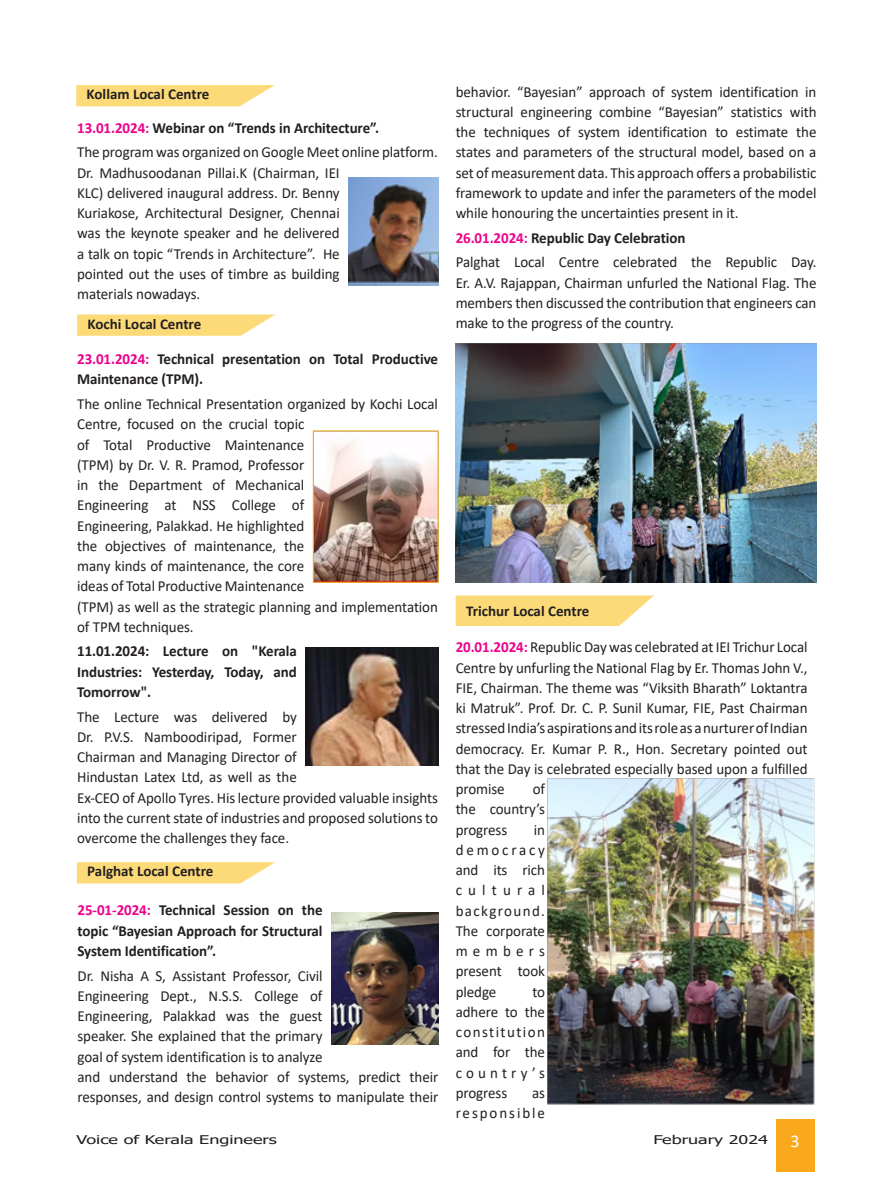
<style>
.page{position:relative;width:893px;height:1191px;background:#fff}
.page>*{position:absolute;margin:0;border:0;box-sizing:border-box;transform-origin:0 0}
.t1{font:15.3px/20.2px "Calibri";letter-spacing:-.005em;color:#231f20;text-align:justify}
.t2{font:700 15.3px/20.2px "Calibri";letter-spacing:-.005em;color:#231f20;text-align:justify}
.t3{font:15.3px/20.2px "Calibri";letter-spacing:.13em;color:#231f20;text-align:right}
.t4{font:700 15px "Calibri";color:#231f20}
.t5{font:12px "Tahoma";color:#231f20;scale:1.5 1}
.s1{font-weight:700;color:#ed028c}
.s2{font-weight:700}
.s3{color:#ed028c}
.s4{font-family:"Calibri";font-size:18px;color:#fff}
</style>
<div class="page">
<svg style="left:76px;top:85px;width:199px;height:21px;background:#fcdd84"></svg>
<svg style="left:77px;top:314px;width:199px;height:22px;background:#fcde88"></svg>
<svg style="left:456px;top:595px;width:198px;height:31px;background:#fcdd85"></svg>
<svg style="left:77px;top:862px;width:198px;height:21px;background:#fcdd84"></svg>
<img style="left:348px;top:177px;width:90px;height:108px">
<img style="left:315px;top:440px;width:121px;height:141px">
<div style="left:313px;top:430px;width:125px;height:153px;border:1px solid #f9a91b"></div>
<img style="left:305px;top:648px;width:133px;height:117px">
<img style="left:547px;top:778px;width:268px;height:327px">
<img style="left:331px;top:912px;width:107px;height:132px">
<img style="left:456px;top:343px;width:361px;height:239px">
<div style="left:776px;top:1119px;width:38px;height:53px;background:#f9a91b"></div>
<p class="t4" style="left:87px;top:84px;width:124px">Kollam Local Centre</p>
<p class="t1" style="left:77px;top:115px;width:362px;line-height:24.6px"><span class="s1">13.01.2024:</span> <span class="s2">Webinar on “Trends in Architecture”.<br></span>The program was organized on Google Meet online platform.</p>
<p class="t1" style="left:77px;top:162px;width:264px">Dr. Madhusoodanan Pillai.K (Chairman, IEI KLC) delivered inaugural address. Dr. Benny Kuriakose, Architectural Designer, Chennai was the keynote speaker and he delivered a talk on topic “Trends in Architecture”. He pointed out the uses of timbre as building materials nowadays.</p>
<p class="t4" style="left:87px;top:313px;width:115px">Kochi Local Centre</p>
<p class="t1" style="left:456px;top:81px;width:362px">behavior. “Bayesian” approach of system identification in structural engineering combine “Bayesian” statistics with the techniques of system identification to estimate the states and parameters of the structural model, based on a set of measurement data. This approach offers a probabilistic framework to update and infer the parameters of the model while honouring the uncertainties present in it.</p>
<p class="t1" style="left:456px;top:225px;width:362px;line-height:24.6px"><span class="s1">26.01.2024:</span> <span class="s2">Republic Day Celebration<br></span>Palghat Local Centre celebrated the Republic Day.</p>
<p class="t1" style="left:456px;top:272px;width:362px">Er. A.V. Rajappan, Chairman unfurled the National Flag. The members then discussed the contribution that engineers can make to the progress of the country.</p>
<p class="t2" style="left:77px;top:349px;width:362px"><span class="s3">23.01.2024:</span> Technical presentation on Total Productive<br>Maintenance (TPM).</p>
<p class="t1" style="left:77px;top:393px;width:362px;text-align:left">The online Technical Presentation organized by Kochi Local Centre, focused on the crucial topic<br>of Total Productive Maintenance<br>(TPM) by Dr. V. R. Pramod, Professor<br>in the Department of Mechanical<br>Engineering at NSS College of<br>Engineering, Palakkad. He highlighted<br>the objectives of maintenance, the<br>many kinds of maintenance, the core<br>ideas of Total Productive Maintenance<br>(TPM) as well as the strategic planning and implementation of TPM techniques.</p>
<p class="t2" style="left:77px;top:641px;width:221px">11.01.2024: Lecture on "Kerala Industries: Yesterday, Today, and Tomorrow".</p>
<p class="t1" style="left:77px;top:706px;width:362px;text-align:left">The Lecture was delivered by<br>Dr. P.V.S. Namboodiripad, Former<br>Chairman and Managing Director of<br>Hindustan Latex Ltd, as well as the<br>Ex-CEO of Apollo Tyres. His lecture provided valuable insights into the current state of industries and proposed solutions to overcome the challenges they face.</p>
<p class="t4" style="left:466px;top:600px;width:125px">Trichur Local Centre</p>
<p class="t1" style="left:456px;top:637px;width:353px"><span class="s1">20.01.2024:</span> Republic Day was celebrated at IEI Trichur Local Centre by unfurling the National Flag by Er. Thomas John V., FIE, Chairman. The theme was “Viksith Bharath” Loktantra ki Matruk”. Prof. Dr. C. P. Sunil Kumar, FIE, Past Chairman stressed India’s aspirations and its role as a nurturer of Indian democracy. Er. Kumar P. R., Hon. Secretary pointed out that the Day is celebrated especially based upon a fulfilled promise</p>
<p class="t1" style="left:456px;top:778px;width:91px;text-indent:77px">of the country’s progress</p>
<p class="t1" style="left:456px;top:819px;width:91px;text-indent:78px">in democracy and its rich cultural background.<br>The corporate members present took pledge</p>
<p class="t4" style="left:87px;top:861px;width:128px">Palghat Local Centre</p>
<p class="t2" style="left:78px;top:900px;width:247px"><span class="s3">25-01-2024:</span> Technical Session on the topic “Bayesian Approach for Structural System Identification”.</p>
<p class="t1" style="left:78px;top:965px;width:362px;text-align:left">Dr. Nisha A S, Assistant Professor, Civil<br>Engineering Dept., N.S.S. College of<br>Engineering, Palakkad was the guest<br>speaker. She explained that the primary<br>goal of system identification is to analyze<br>and understand the behavior of systems, predict their responses, and design control systems to manipulate their</p>
<p class="t5" style="left:77px;top:1131px;width:135px">Voice of Kerala Engineers</p>
<p class="t5" style="left:653px;top:1131px;width:99px">February 2024 <span class="s4">3</span></p>
<p class="t1" style="left:456px;top:981px;width:91px;text-indent:77px">to adhere to the constitution and for the country’s progress</p>
<p class="t3" style="left:456px;top:1082px;width:91px">as responsible</p>
</div>
